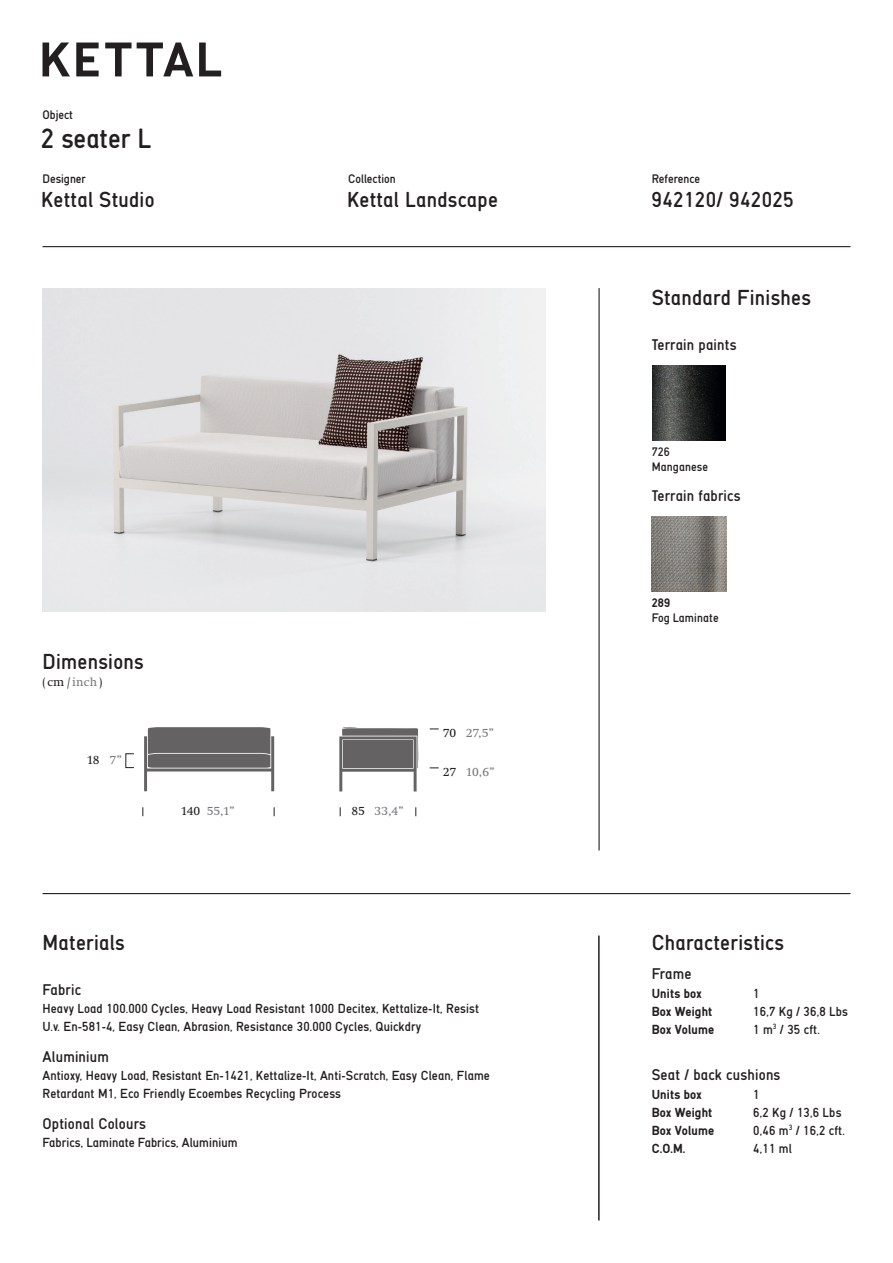
<style>
.page{position:relative;width:893px;height:1263px;background:#fff}
.page>*{position:absolute;margin:0;border:0;box-sizing:border-box;transform-origin:0 0}
.t1{font:27px "Kpaladin Plain";color:#231f20}
.t2{font:21px "Kpaladin Plain";letter-spacing:.015em;color:#231f20}
.t3{font:15px "Kpaladin Plain";letter-spacing:.015em;color:#231f20}
.t4{font:12.75px/18px "Kpaladin Plain";letter-spacing:.01em;color:#231f20}
.t5{font:700 12.75px/18px "Kpaladin";letter-spacing:.015em;color:#231f20}
.t6{font:12.75px "Swift";color:#76787b}
.t7{font:12.75px "Swift";color:#231f20}
.t8{font:12.3px "Swift";letter-spacing:.005em;color:#231f20}
.t9{font:12px/15px "Kpaladin Plain";color:#231f20}
.t10{font:700 12px "Kpaladin";color:#231f20}
.s1{color:#76787b}
.s2{color:#231f20}
</style>
<div class="page">
<hr style="left:43px;top:246px;width:807px;height:1px;background:#231f20">
<hr style="left:598px;top:288px;width:2px;height:562px;background:#231f20">
<hr style="left:598px;top:935px;width:2px;height:285px;background:#231f20">
<svg style="left:43px;top:43px;width:27px;height:33px"></svg>
<svg style="left:76px;top:43px;width:23px;height:33px"></svg>
<svg style="left:105px;top:43px;width:88px;height:33px"></svg>
<svg style="left:199px;top:43px;width:22px;height:33px"></svg>
<hr style="left:43px;top:893px;width:807px;height:1px;background:#231f20">
<img style="left:43px;top:288px;width:503px;height:324px">
<img style="left:652px;top:365px;width:74px;height:75px">
<img style="left:652px;top:517px;width:75px;height:75px">
<svg style="left:339px;top:727px;width:79px;height:64px"></svg>
<svg style="left:144px;top:727px;width:130px;height:64px"></svg>
<p class="t9" style="left:43px;top:108px;width:32px">Object</p>
<h1 class="t1" style="left:41px;top:125px;width:112px">2 seater L</h1>
<p class="t9" style="left:43px;top:172px;width:45px">Designer</p>
<p class="t9" style="left:348px;top:172px;width:49px">Collection</p>
<p class="t9" style="left:652px;top:172px;width:50px">Reference</p>
<h2 class="t2" style="left:41px;top:190px;width:115px">Kettal Studio</h2>
<h2 class="t2" style="left:347px;top:190px;width:152px">Kettal Landscape</h2>
<h2 class="t2" style="left:652px;top:190px;width:144px">942120/ 942025</h2>
<h2 class="t2" style="left:652px;top:287px;width:161px">Standard Finishes</h2>
<p class="t3" style="left:652px;top:337px;width:86px">Terrain paints</p>
<p class="t9" style="left:652px;top:445px;width:58px">726<br>Manganese</p>
<p class="t3" style="left:652px;top:489px;width:91px">Terrain fabrics</p>
<h2 class="t2" style="left:43px;top:651px;width:103px">Dimensions</h2>
<p class="t8" style="left:43px;top:676px;width:61px">( cm / <span class="s1">inch</span> )</p>
<p class="t7" style="left:87px;top:753px;width:37px">18 <span class="s1">7”</span></p>
<p class="t6" style="left:181px;top:804px;width:56px"><span class="s2">140</span> 55,1”</p>
<h2 class="t2" style="left:43px;top:933px;width:84px">Materials</h2>
<p class="t6" style="left:351px;top:804px;width:54px"><span class="s2">85</span> 33,4”</p>
<p class="t6" style="left:443px;top:726px;width:53px"><span class="s2">70</span> 27,5”</p>
<p class="t6" style="left:443px;top:765px;width:54px"><span class="s2">27</span> 10,6”</p>
<p class="t3" style="left:43px;top:983px;width:40px">Fabric</p>
<p class="t4" style="left:43px;top:1000px;width:438px">Heavy Load 100.000 Cycles, Heavy Load Resistant 1000 Decitex, Kettalize-It, Resist<br>U.v. En-581-4, Easy Clean, Abrasion, Resistance 30.000 Cycles, Quickdry</p>
<p class="t3" style="left:43px;top:1049px;width:68px">Aluminium</p>
<p class="t4" style="left:43px;top:1067px;width:449px">Antioxy, Heavy Load, Resistant En-1421, Kettalize-It, Anti-Scratch, Easy Clean, Flame<br>Retardant M1, Eco Friendly Ecoembes Recycling Process</p>
<p class="t3" style="left:43px;top:1116px;width:105px">Optional Colours</p>
<p class="t4" style="left:43px;top:1133px;width:196px">Fabrics, Laminate Fabrics, Aluminium</p>
<p class="t10" style="left:652px;top:597px;width:20px">289</p>
<p class="t9" style="left:652px;top:611px;width:69px">Fog Laminate</p>
<h2 class="t2" style="left:652px;top:933px;width:134px">Characteristics</h2>
<p class="t3" style="left:652px;top:966px;width:41px">Frame</p>
<p class="t5" style="left:652px;top:984px;width:64px">Units box<br>Box Weight<br>Box Volume</p>
<p class="t4" style="left:753px;top:984px;width:96px">1<br>16,7 Kg / 36,8 Lbs<br>1 m<sup>3</sup> / 35 cft.</p>
<p class="t3" style="left:652px;top:1067px;width:130px">Seat / back cushions</p>
<p class="t5" style="left:652px;top:1085px;width:64px">Units box<br>Box Weight<br>Box Volume<br>C.O.M.</p>
<p class="t4" style="left:753px;top:1085px;width:93px">1<br>6,2 Kg / 13,6 Lbs<br>0,46 m<sup>3</sup> / 16,2 cft.<br>4,11 ml</p>
</div>
